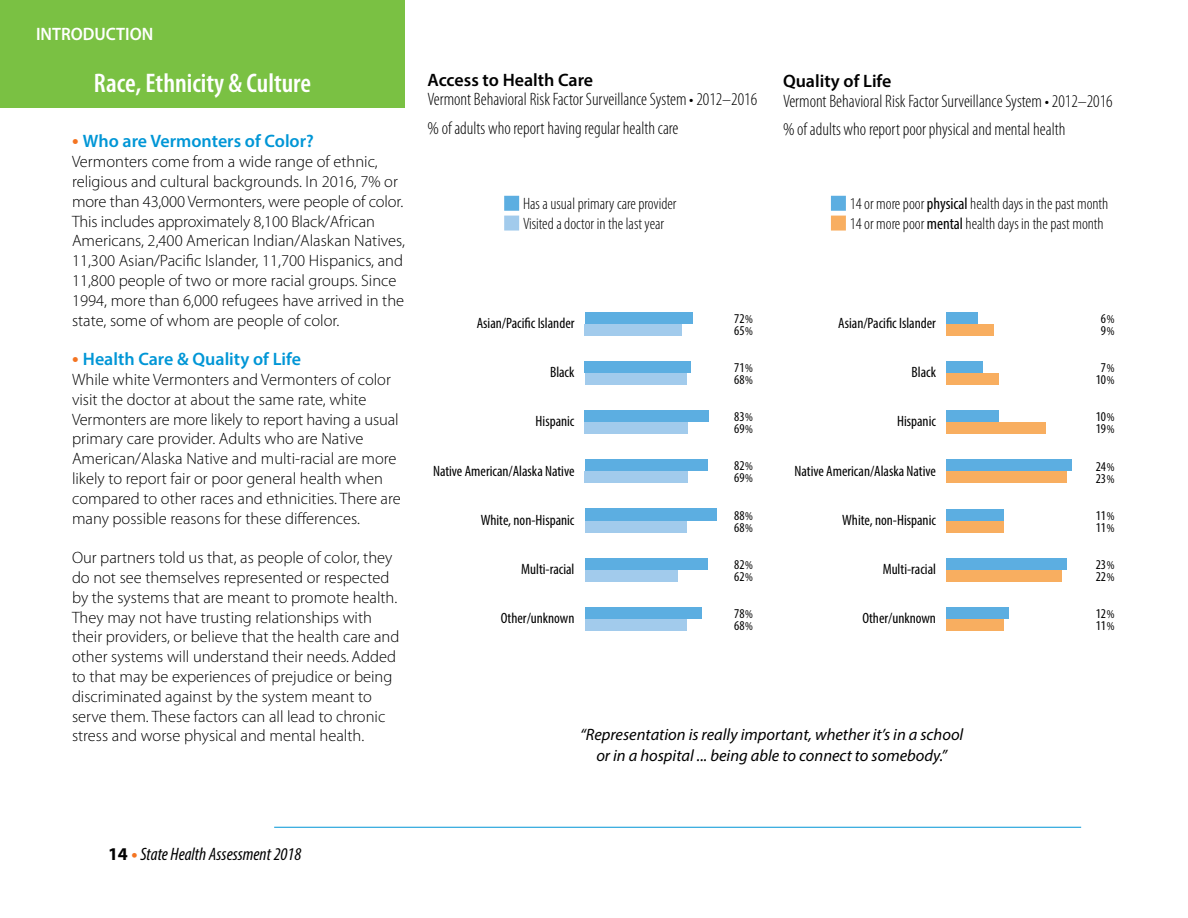
<style>
.page{position:relative;width:1188px;height:918px;background:#fff}
.page>*{position:absolute;margin:0;border:0;box-sizing:border-box;transform-origin:0 0}
.t1{font:600 condensed 27px "Myriad Pro";color:#fff}
.t2{font:300 condensed 18px/28.8px "Myriad Pro";color:#000}
.t3{font:600 18px "Myriad Pro";color:#0096d6}
.t4{font:600 18px "Myriad Pro";color:#000}
.t5{font:italic condensed 18px "Myriad Pro";color:#000}
.t6{font:600 18px "Myriad Pro";color:#fff;scale:.95 1}
.t7{font:300 16.5px/19.8px "Myriad Pro";color:#000}
.t8{font:300 condensed 16.5px "Myriad Pro";color:#000}
.t9{font:italic 16.5px/21px "Myriad Pro";color:#000;text-align:center}
.t10{font:condensed 15px "Myriad Pro";color:#000}
.t11{font:condensed 13.5px/12px "Myriad Pro";color:#000}
.s1{font-size:21px;color:#f47421}
.s2{color:#5caee1}
.s3{color:#a2cbec}
.s4{font-weight:400}
.s5{color:#f8ae60}
.s6{font-size:12px}
.s7{font-weight:700;font-style:normal;font-stretch:normal}
.s8{font-weight:700;font-style:normal;font-stretch:normal;color:#f47421}
</style>
<div class="page">
<div style="left:0;top:0;width:405px;height:108px;background:#7ac143"></div>
<hr style="left:274px;top:827px;width:807px;height:1px;background:#0096d6">
<div style="left:585px;top:361px;width:106px;height:12px;background:#5caee1"></div>
<div style="left:585px;top:373px;width:102px;height:12px;background:#a2cbec"></div>
<div style="left:585px;top:410px;width:124px;height:12px;background:#5caee1"></div>
<div style="left:585px;top:422px;width:103px;height:12px;background:#a2cbec"></div>
<div style="left:585px;top:459px;width:123px;height:12px;background:#5caee1"></div>
<div style="left:585px;top:471px;width:103px;height:12px;background:#a2cbec"></div>
<div style="left:585px;top:509px;width:132px;height:12px;background:#5caee1"></div>
<div style="left:585px;top:521px;width:102px;height:12px;background:#a2cbec"></div>
<div style="left:585px;top:558px;width:123px;height:12px;background:#5caee1"></div>
<div style="left:585px;top:570px;width:93px;height:12px;background:#a2cbec"></div>
<div style="left:585px;top:607px;width:117px;height:12px;background:#5caee1"></div>
<div style="left:585px;top:619px;width:102px;height:12px;background:#a2cbec"></div>
<div style="left:585px;top:312px;width:108px;height:12px;background:#5caee1"></div>
<div style="left:585px;top:324px;width:97px;height:12px;background:#a2cbec"></div>
<div style="left:504px;top:196px;width:15px;height:15px;border:3px solid #5caee1"></div>
<div style="left:504px;top:216px;width:15px;height:15px;border:3px solid #a2cbec"></div>
<div style="left:831px;top:196px;width:15px;height:15px;border:3px solid #5caee1"></div>
<div style="left:831px;top:216px;width:15px;height:15px;border:3px solid #f8ae60"></div>
<div style="left:946px;top:312px;width:32px;height:12px;background:#5caee1"></div>
<div style="left:946px;top:324px;width:47px;height:12px;background:#f8ae60"></div>
<div style="left:946px;top:361px;width:37px;height:12px;background:#5caee1"></div>
<div style="left:946px;top:373px;width:53px;height:12px;background:#f8ae60"></div>
<div style="left:946px;top:410px;width:53px;height:12px;background:#5caee1"></div>
<div style="left:946px;top:422px;width:100px;height:12px;background:#f8ae60"></div>
<div style="left:946px;top:459px;width:126px;height:12px;background:#5caee1"></div>
<div style="left:946px;top:471px;width:121px;height:12px;background:#f8ae60"></div>
<div style="left:946px;top:509px;width:58px;height:12px;background:#5caee1"></div>
<div style="left:946px;top:521px;width:58px;height:12px;background:#f8ae60"></div>
<div style="left:946px;top:558px;width:121px;height:12px;background:#5caee1"></div>
<div style="left:946px;top:570px;width:116px;height:12px;background:#f8ae60"></div>
<div style="left:946px;top:607px;width:63px;height:12px;background:#5caee1"></div>
<div style="left:946px;top:619px;width:58px;height:12px;background:#f8ae60"></div>
<p class="t6" style="left:36px;top:22px;width:125px">INTRODUCTION</p>
<p class="t4" style="left:428px;top:68px;width:167px">Access to Health Care</p>
<p class="t2" style="left:428px;top:85px;width:331px">Vermont Behavioral Risk Factor Surveillance System • 2012–2016 % of adults who report having regular health care</p>
<h1 class="t1" style="left:94px;top:69px;width:219px">Race, Ethnicity &amp; Culture</h1>
<p class="t4" style="left:783px;top:69px;width:110px">Quality of Life</p>
<p class="t2" style="left:783px;top:87px;width:331px">Vermont Behavioral Risk Factor Surveillance System • 2012–2016 % of adults who report poor physical and mental health</p>
<p class="t3" style="left:72px;top:130px;width:243px"><span class="s1">•</span> Who are Vermonters of Color?</p>
<p class="t7" style="left:72px;top:152px;width:334px">Vermonters come from a wide range of ethnic, religious and cultural backgrounds. In 2016, 7% or more than 43,000 Vermonters, were people of color.<br>This includes approximately 8,100 Black/African Americans, 2,400 American Indian/Alaskan Natives, 11,300 Asian/Pacific Islander, 11,700 Hispanics, and 11,800 people of two or more racial groups. Since 1994, more than 6,000 refugees have arrived in the state, some of whom are people of color.</p>
<p class="t3" style="left:72px;top:348px;width:231px"><span class="s1">•</span> Health Care &amp; Quality of Life</p>
<p class="t7" style="left:72px;top:370px;width:330px">While white Vermonters and Vermonters of color visit the doctor at about the same rate, white Vermonters are more likely to report having a usual primary care provider. Adults who are Native American/Alaska Native and multi-racial are more likely to report fair or poor general health when compared to other races and ethnicities. There are many possible reasons for these differences.</p>
<p class="t7" style="left:72px;top:548px;width:329px">Our partners told us that, as people of color, they do not see themselves represented or respected by the systems that are meant to promote health.<br>They may not have trusting relationships with their providers, or believe that the health care and other systems will understand their needs. Added to that may be experiences of prejudice or being discriminated against by the system meant to serve them. These factors can all lead to chronic stress and worse physical and mental health.</p>
<p class="t8" style="left:505px;top:195px;width:173px"><span class="s2">■</span> Has a usual primary care provider</p>
<p class="t8" style="left:505px;top:215px;width:160px"><span class="s3">■</span> Visited a doctor in the last year</p>
<p class="t8" style="left:832px;top:195px;width:278px"><span class="s2">■</span> 14 or more poor <span class="s4">physical</span> health days in the past month</p>
<p class="t8" style="left:832px;top:215px;width:273px"><span class="s5">■</span> 14 or more poor <span class="s4">mental</span> health days in the past month</p>
<p class="t10" style="left:477px;top:314px;width:99px">Asian/Pacific Islander</p>
<p class="t11" style="left:734px;top:312px;width:20px">72<span class="s6">%<br></span>65<span class="s6">%</span></p>
<p class="t10" style="left:838px;top:314px;width:99px">Asian/Pacific Islander</p>
<p class="t11" style="left:1101px;top:313px;width:15px">6<span class="s6">%<br></span>9<span class="s6">%</span></p>
<p class="t10" style="left:912px;top:363px;width:26px">Black</p>
<p class="t11" style="left:1096px;top:362px;width:20px;text-align:center">7<span class="s6">%<br></span>10<span class="s6">%</span></p>
<p class="t10" style="left:897px;top:412px;width:40px">Hispanic</p>
<p class="t11" style="left:1096px;top:411px;width:20px">10<span class="s6">%<br></span>19<span class="s6">%</span></p>
<p class="t10" style="left:795px;top:462px;width:143px">Native American/Alaska Native</p>
<p class="t11" style="left:1096px;top:460px;width:20px">24<span class="s6">%<br></span>23<span class="s6">%</span></p>
<p class="t10" style="left:842px;top:511px;width:95px">White, non-Hispanic</p>
<p class="t11" style="left:1096px;top:509px;width:20px">11<span class="s6">%<br></span>11<span class="s6">%</span></p>
<p class="t10" style="left:883px;top:560px;width:55px">Multi-racial</p>
<p class="t11" style="left:1096px;top:558px;width:20px">23<span class="s6">%<br></span>22<span class="s6">%</span></p>
<p class="t10" style="left:862px;top:609px;width:75px">Other/unknown</p>
<p class="t11" style="left:1096px;top:607px;width:20px">12<span class="s6">%<br></span>11<span class="s6">%</span></p>
<p class="t10" style="left:550px;top:363px;width:26px">Black</p>
<p class="t11" style="left:734px;top:362px;width:20px">71<span class="s6">%<br></span>68<span class="s6">%</span></p>
<p class="t10" style="left:536px;top:412px;width:40px">Hispanic</p>
<p class="t11" style="left:734px;top:411px;width:20px">83<span class="s6">%<br></span>69<span class="s6">%</span></p>
<p class="t10" style="left:433px;top:461px;width:143px">Native American/Alaska Native</p>
<p class="t11" style="left:734px;top:460px;width:20px">82<span class="s6">%<br></span>69<span class="s6">%</span></p>
<p class="t10" style="left:481px;top:511px;width:95px">White, non-Hispanic</p>
<p class="t11" style="left:734px;top:509px;width:20px">88<span class="s6">%<br></span>68<span class="s6">%</span></p>
<p class="t10" style="left:521px;top:560px;width:55px">Multi-racial</p>
<p class="t11" style="left:734px;top:558px;width:20px">82<span class="s6">%<br></span>62<span class="s6">%</span></p>
<p class="t10" style="left:501px;top:609px;width:75px">Other/unknown</p>
<p class="t11" style="left:734px;top:607px;width:20px">78<span class="s6">%<br></span>68<span class="s6">%</span></p>
<p class="t9" style="left:580px;top:723px;width:385px">“Representation is really important, whether it’s in a school or in a hospital ... being able to connect to somebody.”</p>
<p class="t5" style="left:108px;top:843px;width:195px"><span class="s7">14</span> <span class="s8">•</span> State Health Assessment 2018</p>
</div>
